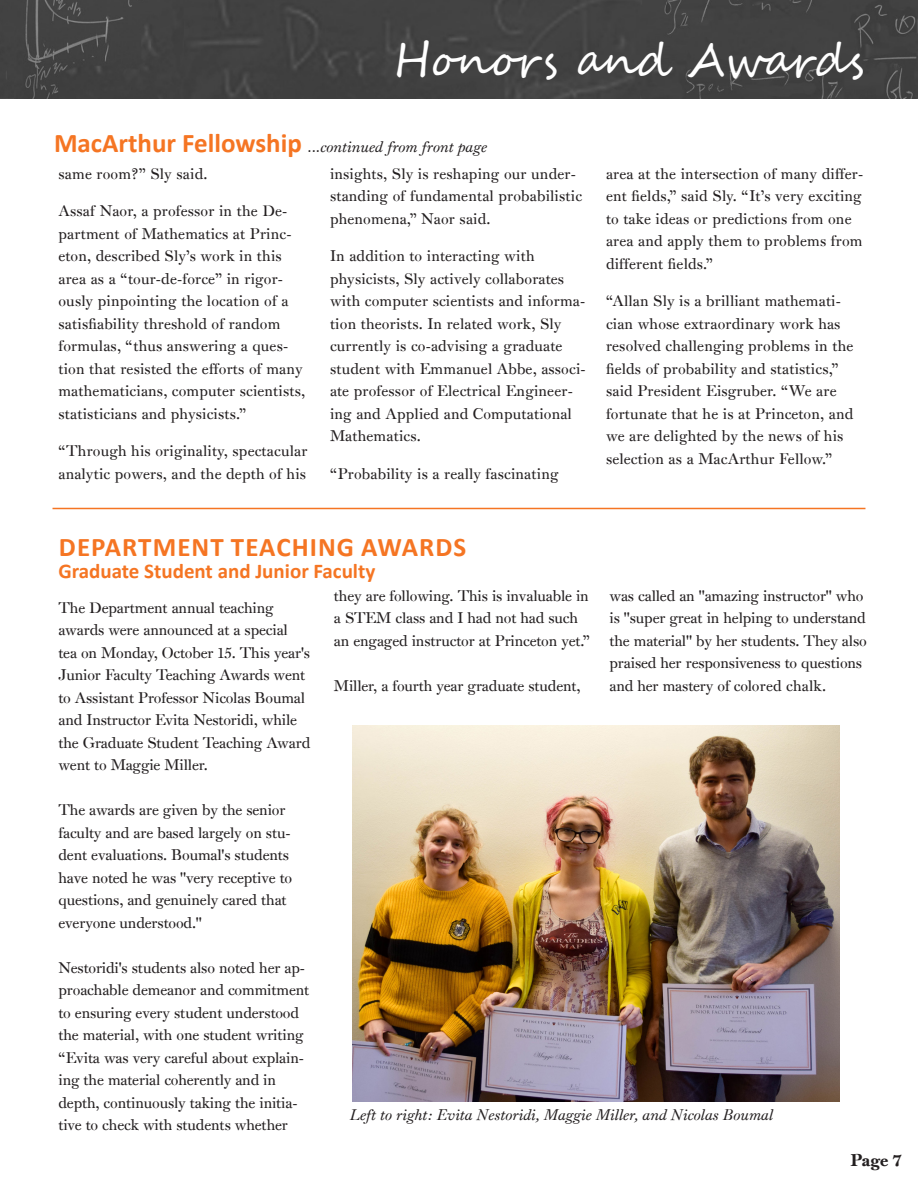
<style>
.page{position:relative;width:918px;height:1188px;background:#fff}
.page>*{position:absolute;margin:0;border:0;box-sizing:border-box;transform-origin:0 0}
.t1{font:45px "Segoe Script";color:#fff}
.t2{font:700 27px "Calibri";letter-spacing:.04em;color:#f57523}
.t3{font:700 21px "Calibri";color:#f57523}
.t4{font:16.5px "Princeton Monti BD";color:#231f20}
.t5{font:15px/22.5px "Princeton Monti";letter-spacing:.005em;color:#231f20}
.t6{font:italic 15px "Princeton Monti";color:#231f20}
.s1{font-family:"Calibri";font-weight:700;font-style:normal;font-size:27px;color:#f57523}
</style>
<div class="page">
<div style="left:14px;top:0;width:904px;height:98px;background:#424242"></div>
<img style="left:0;top:0;width:14px;height:98px">
<img style="left:353px;top:725px;width:487px;height:377px">
<hr style="left:53px;top:508px;width:812px;height:1px;background:#f57523">
<p class="t1" style="left:393px;top:24px;width:473px">Honors and Awards</p>
<p class="t6" style="left:54px;top:137px;width:435px"><span class="s1">MacArthur Fellowship</span> ...continued from front page</p>
<p class="t5" style="left:58px;top:162px;width:151px">same room?” Sly said.</p>
<p class="t5" style="left:58px;top:200px;width:248px">Assaf Naor, a professor in the De&shy;partment of Mathematics at Princ&shy;eton, described Sly’s work in this area as a “tour-de-force” in rigor&shy;ously pinpointing the location of a satisfiability threshold of random formulas, “thus answering a ques&shy;tion that resisted the efforts of many mathematicians, computer scientists, statisticians and physicists.”</p>
<p class="t5" style="left:58px;top:440px;width:250px">“Through his originality, spectacular analytic powers, and the depth of his</p>
<p class="t5" style="left:330px;top:162px;width:254px">insights, Sly is reshaping our under&shy;standing of fundamental probabilistic phenomena,” Naor said.</p>
<p class="t5" style="left:330px;top:245px;width:257px">In addition to interacting with physicists, Sly actively collaborates with computer scientists and informa&shy;tion theorists. In related work, Sly currently is co-advising a graduate student with Emmanuel Abbe, associ&shy;ate professor of Electrical Engineer&shy;ing and Applied and Computational Mathematics.</p>
<p class="t5" style="left:330px;top:462px;width:230px">“Probability is a really fascinating</p>
<p class="t5" style="left:606px;top:162px;width:259px">area at the intersection of many differ&shy;ent fields,” said Sly. “It’s very exciting to take ideas or predictions from one area and apply them to problems from different fields.”</p>
<p class="t5" style="left:606px;top:290px;width:249px">“Allan Sly is a brilliant mathemati&shy;cian whose extraordinary work has resolved challenging problems in the fields of probability and statistics,” said President Eisgruber. “We are fortunate that he is at Princeton, and we are delighted by the news of his selection as a MacArthur Fellow.”</p>
<p class="t2" style="left:59px;top:528px;width:409px">DEPARTMENT TEACHING AWARDS</p>
<p class="t3" style="left:58px;top:557px;width:318px">Graduate Student and Junior Faculty</p>
<p class="t5" style="left:58px;top:596px;width:253px">The Department annual teaching awards were announced at a special<br>tea on Monday, October 15. This year's Junior Faculty Teaching Awards went to Assistant Professor Nicolas Boumal and Instructor Evita Nestoridi, while the Graduate Student Teaching Award went to Maggie Miller.</p>
<p class="t5" style="left:58px;top:799px;width:235px">The awards are given by the senior faculty and are based largely on stu&shy;dent evaluations. Boumal's students have noted he was "very receptive to questions, and genuinely cared that everyone understood."</p>
<p class="t5" style="left:58px;top:956px;width:252px">Nestoridi's students also noted her ap&shy;proachable demeanor and commitment to ensuring every student understood the material, with one student writing “Evita was very careful about explain&shy;ing the material coherently and in depth, continuously taking the initia&shy;tive to check with students whether</p>
<p class="t5" style="left:334px;top:584px;width:257px">they are following. This is invaluable in a STEM class and I had not had such an engaged instructor at Princeton yet.”</p>
<p class="t5" style="left:334px;top:674px;width:248px">Miller, a fourth year graduate student,</p>
<p class="t5" style="left:609px;top:584px;width:259px">was called an "amazing instructor" who is "super great in helping to understand the material" by her students. They also praised her responsiveness to questions and her mastery of colored chalk.</p>
<p class="t6" style="left:350px;top:1106px;width:425px">Left to right: Evita Nestoridi, Maggie Miller, and Nicolas Boumal</p>
<p class="t4" style="left:851px;top:1150px;width:53px">Page 7</p>
</div>
